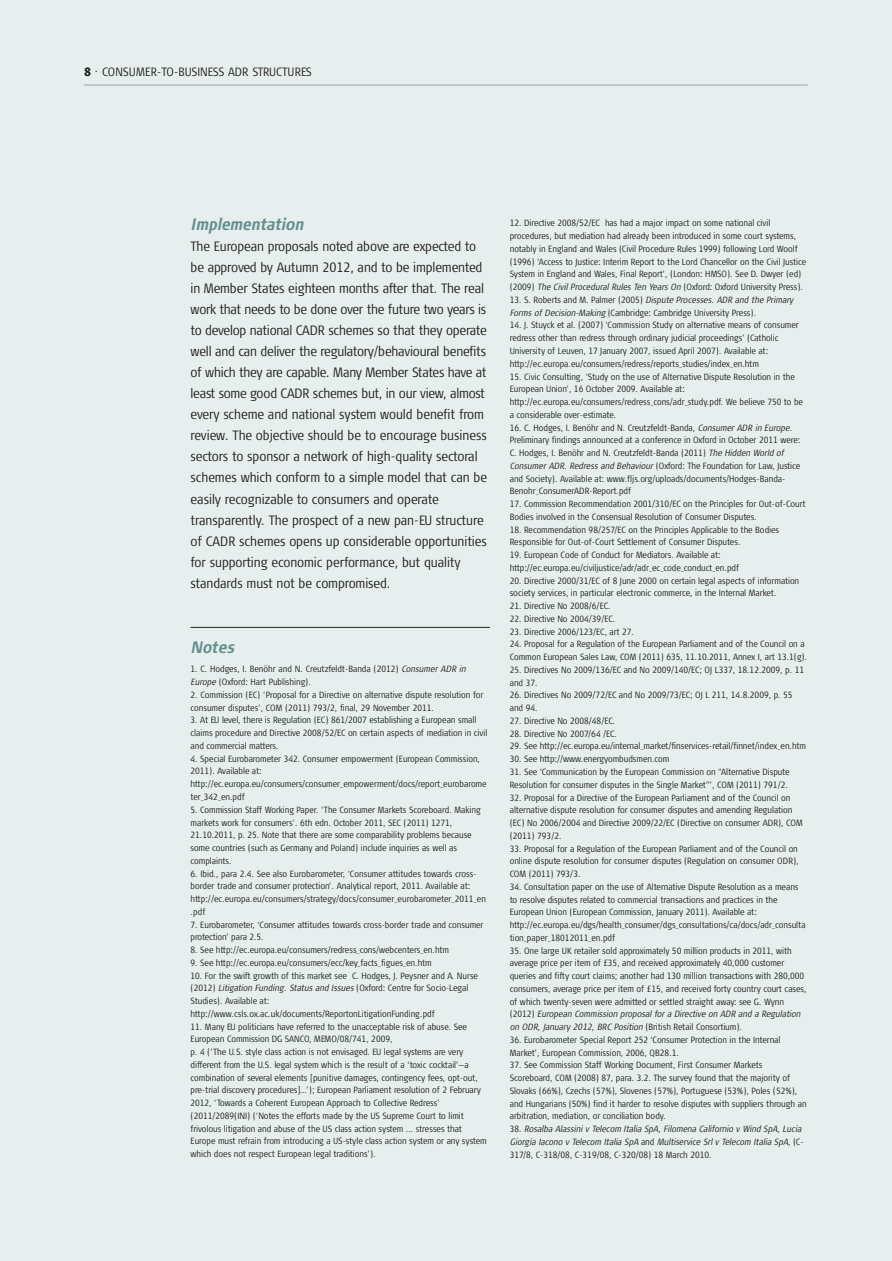
<style>
.page{position:relative;width:892px;height:1261px;background:#fff}
.page>*{position:absolute;margin:0;border:0;box-sizing:border-box;transform-origin:0 0}
.t1{font:italic 700 16.5px "Signa Cond Column";letter-spacing:-.02em;color:#63908e}
.t2{font:300 13.5px/21px "Signa Cond Column";letter-spacing:-.015em;color:#231f20}
.t3{font:300 12px "Signa Cond Column";color:#231f20}
.t4{font:300 9px/12.8px "Signa Cond Column";letter-spacing:-.005em;color:#231f20}
.t5{font:italic 300 9px/12.8px "Signa Cond Column";letter-spacing:-.005em;color:#231f20}
.s1{font-weight:900}
.s2{font-style:italic}
.s3{font-style:normal}
</style>
<div class="page">
<div style="left:0;top:0;width:891px;height:1260px;background:#e7efee"></div>
<hr style="left:84px;top:85px;width:723px;height:1px;background:#9d9fa1">
<hr style="left:190px;top:627px;width:300px;height:1px;background:#231f20">
<h3 class="t3" style="left:84px;top:67px;width:229px"><span class="s1">8</span> . CONSUMER-TO-BUSINESS ADR STRUCTURES</h3>
<h1 class="t1" style="left:190px;top:218px;width:115px">Implementation</h1>
<p class="t2" style="left:190px;top:237px;width:298px">The European proposals noted above are expected to be approved by Autumn 2012, and to be implemented in Member States eighteen months after that. The real work that needs to be done over the future two years is to develop national CADR schemes so that they operate well and can deliver the regulatory/behavioural benefits of which they are capable. Many Member States have at least some good CADR schemes but, in our view, almost every scheme and national system would benefit from review. The objective should be to encourage business sectors to sponsor a network of high-quality sectoral schemes which conform to a simple model that can be easily recognizable to consumers and operate transparently. The prospect of a new pan-EU structure of CADR schemes opens up considerable opportunities for supporting economic performance, but quality standards must not be compromised.</p>
<h1 class="t1" style="left:190px;top:641px;width:45px">Notes</h1>
<p class="t4" style="left:190px;top:663px;width:276px">1. C. Hodges, I. Benöhr and N. Creutzfeldt-Banda (2012) <span class="s2">Consumer ADR in<br>Europe</span> (Oxford: Hart Publishing).</p>
<p class="t4" style="left:190px;top:689px;width:294px">2. Commission (EC) ‘Proposal for a Directive on alternative dispute resolution for consumer disputes’, COM (2011) 793/2, final, 29 November 2011.</p>
<p class="t4" style="left:190px;top:714px;width:298px">3. At EU level, there is Regulation (EC) 861/2007 establishing a European small claims procedure and Directive 2008/52/EC on certain aspects of mediation in civil and commercial matters.</p>
<p class="t4" style="left:190px;top:753px;width:297px">4. Special Eurobarometer 342. Consumer empowerment (European Commission, 2011). Available at: http://ec.europa.eu/consumers/consumer_empowerment/docs/report_eurobarome ter_342_en.pdf</p>
<p class="t4" style="left:190px;top:804px;width:291px">5. Commission Staff Working Paper. ‘The Consumer Markets Scoreboard. Making markets work for consumers’. 6th edn. October 2011, SEC (2011) 1271, 21.10.2011, p. 25. Note that there are some comparability problems because some countries (such as Germany and Poland) include inquiries as well as complaints.</p>
<p class="t4" style="left:190px;top:867px;width:297px">6. Ibid., para 2.4. See also Eurobarometer, ‘Consumer attitudes towards cross&shy;border trade and consumer protection’. Analytical report, 2011. Available at: http://ec.europa.eu/consumers/strategy/docs/consumer_eurobarometer_2011_en .pdf</p>
<p class="t4" style="left:190px;top:918px;width:294px">7. Eurobarometer, ‘Consumer attitudes towards cross-border trade and consumer protection’ para 2.5.</p>
<p class="t4" style="left:190px;top:944px;width:260px">8. See http://ec.europa.eu/consumers/redress_cons/webcenters_en.htm</p>
<p class="t4" style="left:190px;top:957px;width:243px">9. See http://ec.europa.eu/consumers/ecc/key_facts_figues_en.htm</p>
<p class="t4" style="left:190px;top:969px;width:289px">10. For the swift growth of this market see C. Hodges, J. Peysner and A. Nurse (2012) <span class="s2">Litigation Funding. Status and Issues</span> (Oxford: Centre for Socio-Legal Studies). Available at: http://www.csls.ox.ac.uk/documents/ReportonLitigationFunding.pdf</p>
<p class="t4" style="left:190px;top:1020px;width:297px">11. Many EU politicians have referred to the unacceptable risk of abuse. See European Commission DG SANCO, MEMO/08/741, 2009,<br>p. 4 (‘The U.S. style class action is not envisaged. EU legal systems are very different from the U.S. legal system which is the result of a ‘toxic cocktail’—a combination of several elements [punitive damages, contingency fees, opt-out, pre-trial discovery procedures]…’); European Parliament resolution of 2 February 2012, ‘Towards a Coherent European Approach to Collective Redress’ (2011/2089(INI) (‘Notes the efforts made by the US Supreme Court to limit frivolous litigation and abuse of the US class action system ... stresses that Europe must refrain from introducing a US-style class action system or any system which does not respect European legal traditions’).</p>
<p class="t4" style="left:509px;top:218px;width:298px">12. Directive 2008/52/EC has had a major impact on some national civil procedures, but mediation had already been introduced in some court systems, notably in England and Wales (Civil Procedure Rules 1999) following Lord Woolf (1996) ‘Access to Justice: Interim Report to the Lord Chancellor on the Civil Justice System in England and Wales, Final Report’, (London: HMSO). See D. Dwyer (ed) (2009) <span class="s2">The Civil Procedural Rules Ten Years On</span> (Oxford: Oxford University Press).</p>
<p class="t4" style="left:509px;top:294px;width:285px">13. S. Roberts and M. Palmer (2005) <span class="s2">Dispute Processes. ADR and the Primary<br>Forms of Decision-Making</span> (Cambridge: Cambridge University Press).</p>
<p class="t4" style="left:509px;top:320px;width:290px">14. J. Stuyck et al. (2007) ‘Commission Study on alternative means of consumer redress other than redress through ordinary judicial proceedings’ (Catholic University of Leuven, 17 January 2007, issued April 2007). Available at: http://ec.europa.eu/consumers/redress/reports_studies/index_en.htm</p>
<p class="t4" style="left:509px;top:371px;width:295px">15. Civic Consulting, ‘Study on the use of Alternative Dispute Resolution in the European Union’, 16 October 2009. Available at: http://ec.europa.eu/consumers/redress_cons/adr_study.pdf. We believe 750 to be a considerable over-estimate.</p>
<p class="t4" style="left:509px;top:422px;width:292px">16. C. Hodges, I. Benöhr and N. Creutzfeldt-Banda, <span class="s2">Consumer ADR in Europe</span>.<br>Preliminary findings announced at a conference in Oxford in October 2011 were:<br>C. Hodges, I. Benöhr and N. Creutzfeldt-Banda (2011) <span class="s2">The Hidden World of Consumer ADR. Redress and Behaviour</span> (Oxford: The Foundation for Law, Justice and Society). Available at: www.fljs.org/uploads/documents/Hodges-Banda-Benohr_ConsumerADR-Report.pdf</p>
<p class="t4" style="left:509px;top:498px;width:297px">17. Commission Recommendation 2001/310/EC on the Principles for Out-of-Court<br>Bodies involved in the Consensual Resolution of Consumer Disputes.</p>
<p class="t4" style="left:509px;top:524px;width:271px">18. Recommendation 98/257/EC on the Principles Applicable to the Bodies<br>Responsible for Out-of-Court Settlement of Consumer Disputes.</p>
<p class="t4" style="left:509px;top:549px;width:231px">19. European Code of Conduct for Mediators. Available at: http://ec.europa.eu/civiljustice/adr/adr_ec_code_conduct_en.pdf</p>
<p class="t4" style="left:509px;top:575px;width:291px">20. Directive 2000/31/EC of 8 June 2000 on certain legal aspects of information society services, in particular electronic commerce, in the Internal Market.</p>
<p class="t4" style="left:509px;top:600px;width:102px">21. Directive No 2008/6/EC.</p>
<p class="t4" style="left:509px;top:613px;width:107px">22. Directive No 2004/39/EC.</p>
<p class="t4" style="left:509px;top:626px;width:126px">23. Directive 2006/123/EC, art 27.</p>
<p class="t4" style="left:509px;top:638px;width:299px">24. Proposal for a Regulation of the European Parliament and of the Council on a<br>Common European Sales Law, COM (2011) 635, 11.10.2011, Annex I, art 13.1(g).</p>
<p class="t4" style="left:509px;top:664px;width:296px">25. Directives No 2009/136/EC and No 2009/140/EC; OJ L337, 18.12.2009, p. 11 and 37.</p>
<p class="t4" style="left:509px;top:689px;width:284px">26. Directives No 2009/72/EC and No 2009/73/EC; OJ L 211, 14.8.2009, p. 55 and 94.</p>
<p class="t4" style="left:509px;top:715px;width:107px">27. Directive No 2008/48/EC.</p>
<p class="t4" style="left:509px;top:728px;width:109px">28. Directive No 2007/64 /EC.</p>
<p class="t4" style="left:509px;top:740px;width:298px">29. See http://ec.europa.eu/internal_market/finservices-retail/finnet/index_en.htm</p>
<p class="t4" style="left:509px;top:753px;width:161px">30. See http://www.energyombudsmen.com</p>
<p class="t4" style="left:509px;top:766px;width:281px">31. See ‘Communication by the European Commission on “Alternative Dispute<br>Resolution for consumer disputes in the Single Market”’, COM (2011) 791/2.</p>
<p class="t4" style="left:509px;top:791px;width:294px">32. Proposal for a Directive of the European Parliament and of the Council on alternative dispute resolution for consumer disputes and amending Regulation (EC) No 2006/2004 and Directive 2009/22/EC (Directive on consumer ADR), COM (2011) 793/2.</p>
<p class="t4" style="left:509px;top:842px;width:290px;text-align:justify">33. Proposal for a Regulation of the European Parliament and of the Council on online dispute resolution for consumer disputes (Regulation on consumer ODR), COM (2011) 793/3.</p>
<p class="t4" style="left:509px;top:881px;width:297px">34. Consultation paper on the use of Alternative Dispute Resolution as a means to resolve disputes related to commercial transactions and practices in the European Union (European Commission, January 2011). Available at: http://ec.europa.eu/dgs/health_consumer/dgs_consultations/ca/docs/adr_consulta tion_paper_18012011_en.pdf</p>
<p class="t4" style="left:509px;top:944px;width:298px">35. One large UK retailer sold approximately 50 million products in 2011, with average price per item of £35, and received approximately 40,000 customer queries and fifty court claims; another had 130 million transactions with 280,000 consumers, average price per item of £15, and received forty country court cases, of which twenty-seven were admitted or settled straight away: see G. Wynn (2012) <span class="s2">European Commission proposal for a Directive on ADR and a Regulation on ODR, January 2012, BRC Position</span> (British Retail Consortium).</p>
<p class="t4" style="left:509px;top:1034px;width:272px">36. Eurobarometer Special Report 252 ‘Consumer Protection in the Internal<br>Market’, European Commission, 2006, QB28.1.</p>
<p class="t4" style="left:509px;top:1059px;width:298px">37. See Commission Staff Working Document, First Consumer Markets Scoreboard, COM (2008) 87, para. 3.2. The survey found that the majority of Slovaks (66%), Czechs (57%), Slovenes (57%), Portuguese (53%), Poles (52%), and Hungarians (50%) find it harder to resolve disputes with suppliers through an arbitration, mediation, or conciliation body.</p>
<p class="t5" style="left:509px;top:1123px;width:295px"><span class="s3">38.</span> Rosalba Alassini v Telecom Italia SpA, Filomena Californio v Wind SpA, Lucia<br>Giorgia Iacono v Telecom Italia SpA <span class="s3">and</span> Multiservice Srl v Telecom Italia SpA<span class="s3">, (C-<br>317/8, C-318/08, C-319/08, C-320/08) 18 March 2010.</span></p>
</div>
